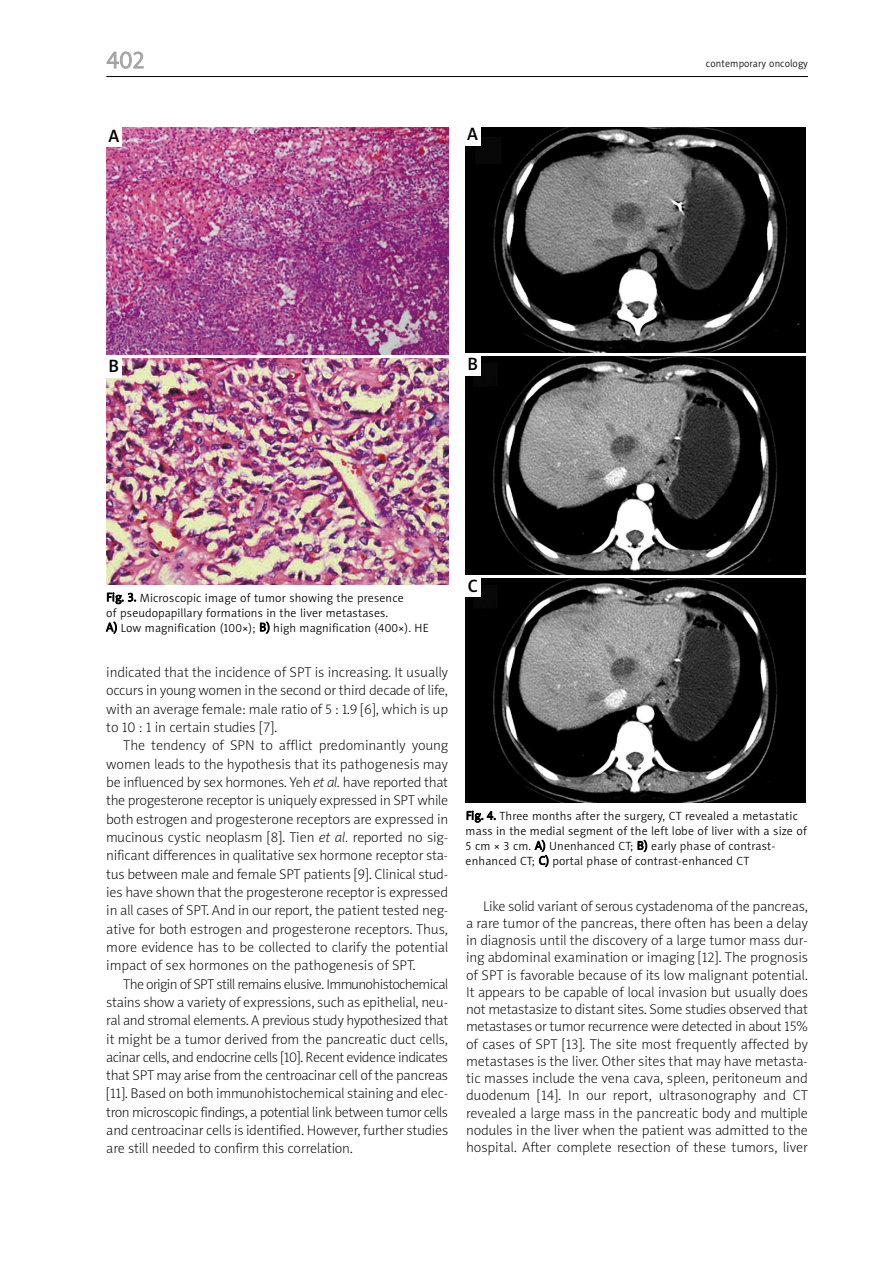
<style>
.page{position:relative;width:893px;height:1263px;background:#fff}
.page>*{position:absolute;margin:0;border:0;box-sizing:border-box;transform-origin:0 0}
.t1{font:24px "Naomi Sans EFNPS Light";color:#a3a3a3}
.t2{font:18px "Naomi Sans EFNPS Medium";color:#000}
.t3{font:14.25px/18.3px "Naomi Sans EFNPS Thin";color:#000;text-align:justify}
.t4{font:12px/15px "Naomi Sans EFNPS Light";letter-spacing:.015em;color:#000}
.t5{font:10.5px "Naomi Sans EFNPS Light";letter-spacing:.015em;color:#000;scale:.95 1}
.s1{font-style:italic}
</style>
<div class="page">
<img style="left:107px;top:128px;width:342px;height:227px">
<img style="left:107px;top:358px;width:342px;height:227px">
<div style="left:106px;top:128px;width:15px;height:19px;background:#fff"></div>
<div style="left:106px;top:358px;width:15px;height:20px;background:#fff"></div>
<img style="left:466px;top:128px;width:340px;height:225px">
<img style="left:466px;top:357px;width:340px;height:218px">
<img style="left:466px;top:578px;width:340px;height:225px">
<div style="left:465px;top:126px;width:15px;height:19px;background:#fff"></div>
<div style="left:465px;top:356px;width:15px;height:19px;background:#fff"></div>
<div style="left:465px;top:577px;width:15px;height:20px;background:#fff"></div>
<hr style="left:106px;top:76px;width:702px;height:1px;background:#000">
<div style="left:779px;top:545px;width:17px;height:17px;background:#000"></div>
<div style="left:782px;top:772px;width:17px;height:17px;background:#000"></div>
<h1 class="t1" style="left:106px;top:51px;width:39px">402</h1>
<p class="t5" style="left:706px;top:60px;width:109px">contemporary oncology</p>
<p class="t2" style="left:108px;top:129px;width:12px">A</p>
<p class="t2" style="left:467px;top:127px;width:12px">A</p>
<p class="t2" style="left:109px;top:359px;width:12px">B</p>
<p class="t2" style="left:468px;top:357px;width:12px">B</p>
<p class="t4" style="left:106px;top:591px;width:324px">Fig. 3. Microscopic image of tumor showing the presence<br>of pseudopapillary formations in the liver metastases.<br>A) Low magnification (100×); B) high magnification (400×). HE</p>
<p class="t3" style="left:106px;top:664px;width:343px">indicated that the incidence of SPT is increasing. It usually occurs in young women in the second or third decade of life, with an average female: male ratio of 5 : 1.9 [6], which is up to 10 : 1 in certain studies [7].</p>
<p class="t3" style="left:106px;top:737px;width:343px;text-indent:17px">The tendency of SPN to afflict predominantly young women leads to the hypothesis that its pathogenesis may be influenced by sex hormones. Yeh <span class="s1">et al.</span> have reported that the progesterone receptor is uniquely expressed in SPT while both estrogen and progesterone receptors are expressed in mucinous cystic neoplasm [8]. Tien <span class="s1">et al.</span> reported no sig&shy;nificant differences in qualitative sex hormone receptor sta&shy;tus between male and female SPT patients [9]. Clinical stud&shy;ies have shown that the progesterone receptor is expressed in all cases of SPT. And in our report, the patient tested neg&shy;ative for both estrogen and progesterone receptors. Thus, more evidence has to be collected to clarify the potential impact of sex hormones on the pathogenesis of SPT.</p>
<p class="t3" style="left:106px;top:976px;width:343px;text-indent:17px">The origin of SPT still remains elusive. Immunohistochemical stains show a variety of expressions, such as epithelial, neu&shy;ral and stromal elements. A previous study hypothesized that it might be a tumor derived from the pancreatic duct cells, acinar cells, and endocrine cells [10]. Recent evidence indicates that SPT may arise from the centroacinar cell of the pancreas [11]. Based on both immunohistochemical staining and elec&shy;tron microscopic findings, a potential link between tumor cells and centroacinar cells is identified. However, further studies are still needed to confirm this correlation.</p>
<p class="t2" style="left:468px;top:579px;width:12px">C</p>
<p class="t4" style="left:466px;top:809px;width:343px">Fig. 4. Three months after the surgery, CT revealed a metastatic mass in the medial segment of the left lobe of liver with a size of 5 cm × 3 cm. A) Unenhanced CT; B) early phase of contrast&shy;enhanced CT; C) portal phase of contrast-enhanced CT</p>
<p class="t3" style="left:466px;top:898px;width:343px;line-height:17.2px;text-indent:17px">Like solid variant of serous cystadenoma of the pancreas, a rare tumor of the pancreas, there often has been a delay in diagnosis until the discovery of a large tumor mass dur&shy;ing abdominal examination or imaging [12]. The prognosis of SPT is favorable because of its low malignant potential.<br>It appears to be capable of local invasion but usually does not metastasize to distant sites. Some studies observed that metastases or tumor recurrence were detected in about 15% of cases of SPT [13]. The site most frequently affected by metastases is the liver. Other sites that may have metasta&shy;tic masses include the vena cava, spleen, peritoneum and duodenum [14]. In our report, ultrasonography and CT revealed a large mass in the pancreatic body and multiple nodules in the liver when the patient was admitted to the hospital. After complete resection of these tumors, liver</p>
</div>
